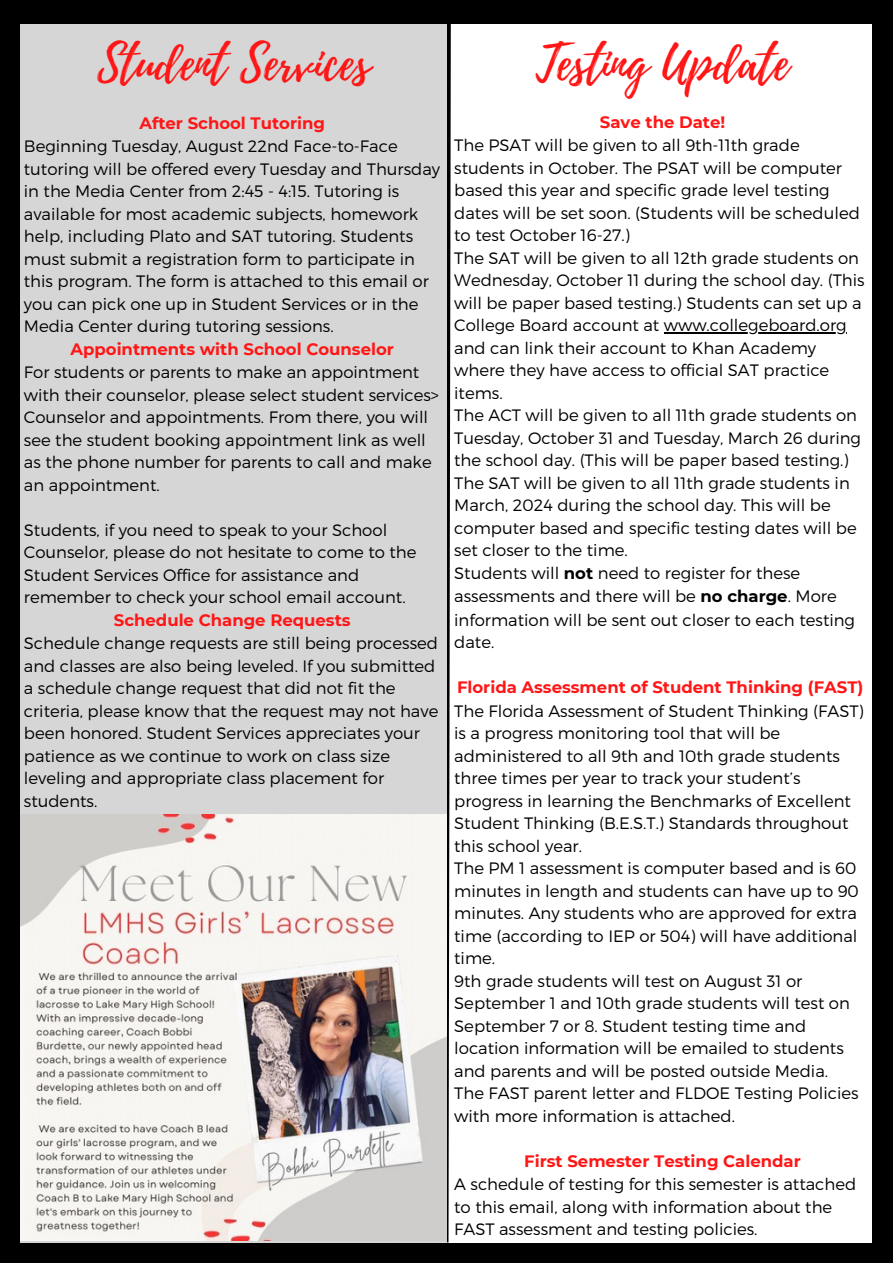
<style>
.page{position:relative;width:893px;height:1264px;background:#fff}
.page>*{position:absolute;margin:0;border:0;box-sizing:border-box;transform-origin:0 0}
.t1{font:48px "Playlist Script";color:#ff1616}
.t2{font:300 16.5px/22.5px "Montserrat";color:#000}
.t3{font:700 16.5px "Montserrat";color:#ff1616}
.s1{font-weight:700}
</style>
<div class="page">
<div style="left:0;top:0;width:892px;height:1262px;background:#000"></div>
<div style="left:20px;top:24px;width:851px;height:1218px;background:#fff"></div>
<svg style="left:441px;top:24px;width:12px;height:1219px"></svg>
<div style="left:20px;top:24px;width:427px;height:1218px;background:#d6d6d6"></div>
<img style="left:20px;top:814px;width:426px;height:426px">
<hr style="left:664px;top:332px;width:182px;height:1px;background:#000">
<p class="t1" style="left:98px;top:29px;width:274px">Student Services</p>
<p class="t3" style="left:139px;top:113px;width:187px">After School Tutoring</p>
<p class="t2" style="left:24px;top:134px;width:418px">Beginning Tuesday, August 22nd Face-to-Face tutoring will be offered every Tuesday and Thursday in the Media Center from 2:45 - 4:15. Tutoring is available for most academic subjects, homework help, including Plato and SAT tutoring. Students must submit a registration form to participate in this program. The form is attached to this email or you can pick one up in Student Services or in the Media Center during tutoring sessions.</p>
<p class="t3" style="left:70px;top:339px;width:325px">Appointments with School Counselor</p>
<p class="t2" style="left:24px;top:360px;width:416px">For students or parents to make an appointment with their counselor, please select student services&gt; Counselor and appointments. From there, you will see the student booking appointment link as well as the phone number for parents to call and make an appointment.</p>
<p class="t2" style="left:24px;top:518px;width:394px">Students, if you need to speak to your School Counselor, please do not hesitate to come to the Student Services Office for assistance and remember to check your school email account.</p>
<p class="t3" style="left:114px;top:609px;width:238px">Schedule Change Requests</p>
<p class="t2" style="left:24px;top:631px;width:416px">Schedule change requests are still being processed and classes are also being leveled. If you submitted a schedule change request that did not fit the criteria, please know that the request may not have been honored. Student Services appreciates your patience as we continue to work on class size leveling and appropriate class placement for students.</p>
<p class="t1" style="left:536px;top:29px;width:255px">Testing Update</p>
<p class="t3" style="left:600px;top:112px;width:127px">Save the Date!</p>
<p class="t2" style="left:454px;top:133px;width:407px">The PSAT will be given to all 9th-11th grade students in October. The PSAT will be computer based this year and specific grade level testing dates will be set soon. (Students will be scheduled to test October 16-27.)</p>
<p class="t2" style="left:454px;top:246px;width:412px">The SAT will be given to all 12th grade students on Wednesday, October 11 during the school day. (This will be paper based testing.) Students can set up a College Board account at www.collegeboard.org and can link their account to Khan Academy where they have access to official SAT practice items.</p>
<p class="t2" style="left:454px;top:403px;width:408px">The ACT will be given to all 11th grade students on<br>Tuesday, October 31 and Tuesday, March 26 during the school day. (This will be paper based testing.)</p>
<p class="t2" style="left:454px;top:470px;width:404px">The SAT will be given to all 11th grade students in March, 2024 during the school day. This will be computer based and specific testing dates will be set closer to the time.</p>
<p class="t2" style="left:454px;top:560px;width:402px;line-height:23.2px">Students will <span class="s1">not</span> need to register for these assessments and there will be <span class="s1">no charge</span>. More information will be sent out closer to each testing date.</p>
<p class="t3" style="left:457px;top:677px;width:408px">Florida Assessment of Student Thinking (FAST)</p>
<p class="t2" style="left:454px;top:699px;width:411px">The Florida Assessment of Student Thinking (FAST) is a progress monitoring tool that will be administered to all 9th and 10th grade students three times per year to track your student’s progress in learning the Benchmarks of Excellent Student Thinking (B.E.S.T.) Standards throughout this school year.</p>
<p class="t2" style="left:454px;top:856px;width:406px">The PM 1 assessment is computer based and is 60 minutes in length and students can have up to 90 minutes. Any students who are approved for extra time (according to IEP or 504) will have additional time.</p>
<p class="t2" style="left:454px;top:968px;width:397px">9th grade students will test on August 31 or September 1 and 10th grade students will test on September 7 or 8. Student testing time and location information will be emailed to students and parents and will be posted outside Media.</p>
<p class="t2" style="left:454px;top:1081px;width:406px">The FAST parent letter and FLDOE Testing Policies with more information is attached.</p>
<p class="t3" style="left:524px;top:1150px;width:278px">First Semester Testing Calendar</p>
<p class="t2" style="left:454px;top:1172px;width:403px">A schedule of testing for this semester is attached to this email, along with information about the<br>FAST assessment and testing policies.</p>
</div>
